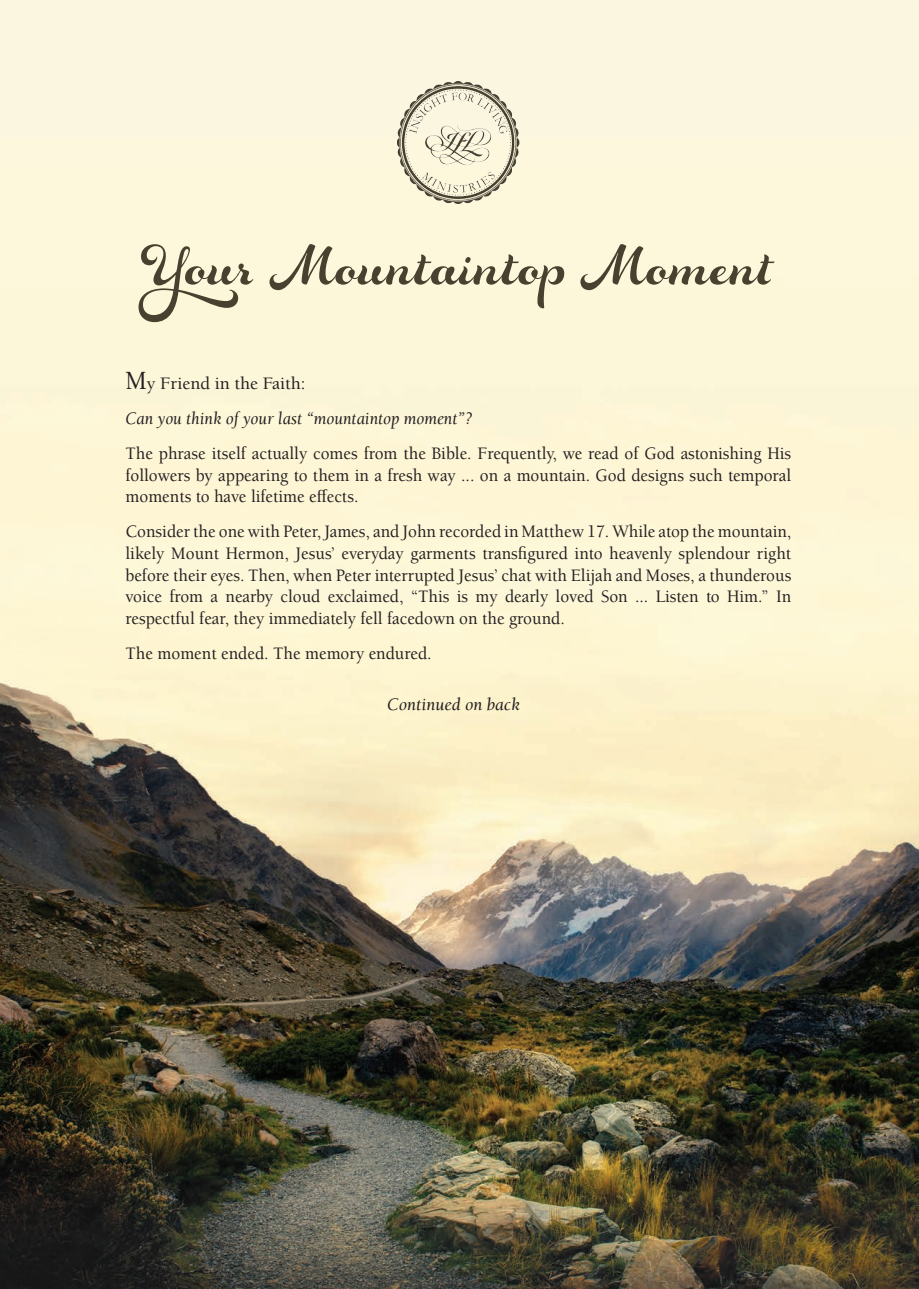
<style>
.page{position:relative;width:919px;height:1289px;background:#fff}
.page>*{position:absolute;margin:0;border:0;box-sizing:border-box;transform-origin:0 0}
.t1{font:700 67.5px "Rosarian";color:#48412f}
.t2{font:500 18px/21.6px "Berkeley Std";color:#231f20;text-align:justify;scale:.95 1}
.t3{font:italic 18px "Berkeley Std";color:#231f20;scale:.95 1}
.t4{font:500 18px "Berkeley Std";color:#231f20}
.t5{font:italic 18px "Berkeley Std";color:#231f20}
.s1{font-size:27px}
</style>
<div class="page">
<img style="left:0;top:0;width:918px;height:1288px">
<img style="left:397px;top:82px;width:122px;height:121px">
<p class="t1" style="left:143px;top:221px;width:632px">Your Mountaintop Moment</p>
<p class="t4" style="left:125px;top:373px;width:181px"><span class="s1">M</span>y Friend in the Faith:</p>
<p class="t3" style="left:125px;top:408px;width:367px">Can you think of your last “mountaintop moment”?</p>
<p class="t2" style="left:125px;top:442px;width:702px">The phrase itself actually comes from the Bible. Frequently, we read of God astonishing His followers by appearing to them in a fresh way ... on a mountain. God designs such temporal moments to have lifetime effects.</p>
<p class="t2" style="left:125px;top:521px;width:702px">Consider the one with Peter, James, and John recorded in Matthew 17. While atop the mountain, likely Mount Hermon, Jesus’ everyday garments transfigured into heavenly splendour right before their eyes. Then, when Peter interrupted Jesus’ chat with Elijah and Moses, a thunderous voice from a nearby cloud exclaimed, “This is my dearly loved Son ... Listen to Him.” In respectful fear, they immediately fell facedown on the ground.</p>
<p class="t2" style="left:125px;top:642px;width:324px">The moment ended. The memory endured.</p>
<p class="t5" style="left:387px;top:694px;width:134px">Continued on back</p>
</div>
